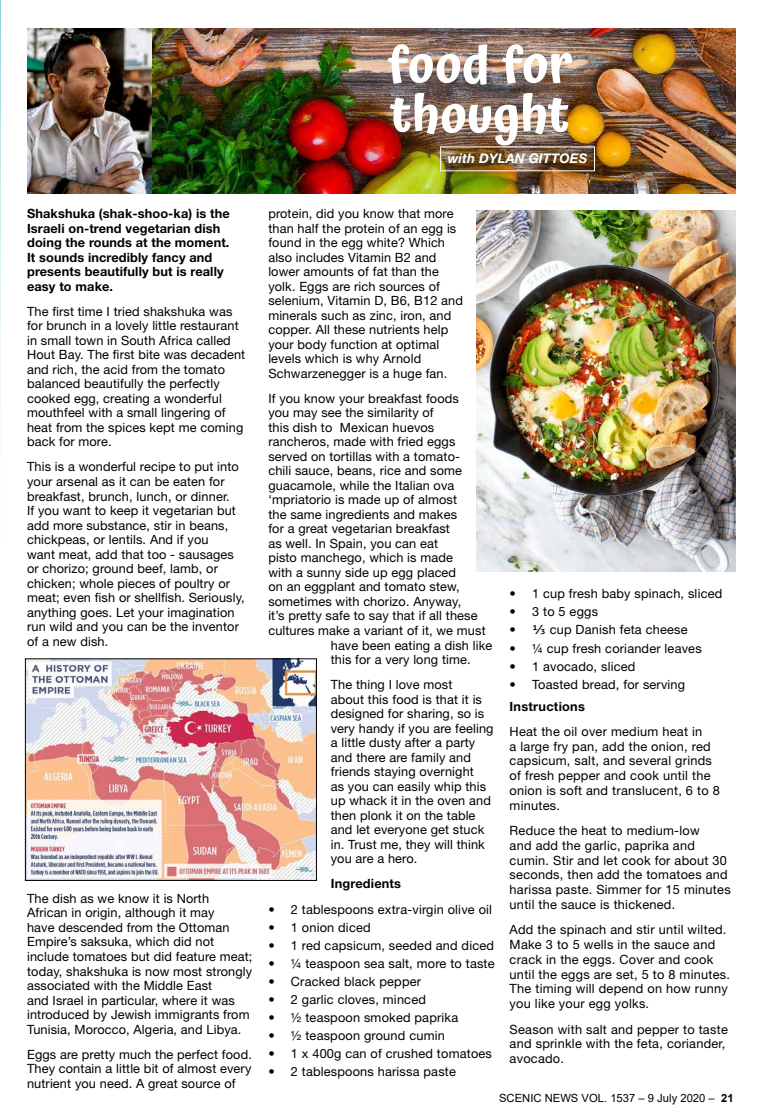
<style>
.page{position:relative;width:762px;height:1117px;background:#fff}
.page>*{position:absolute;margin:0;border:0;box-sizing:border-box;transform-origin:0 0}
.t1{font:600 52.5px/50px "Atma";color:#fff}
.boxed_copy{font:italic 700 13.25px "Helvetica Neue LT Std";letter-spacing:.01em;color:#fff}
.body-text-55{font:12.75px/14.5px "Helvetica Neue LT Std";letter-spacing:.01em;color:#000}
.body-text-55-2{font:700 12.75px/14.5px "Helvetica Neue LT Std";letter-spacing:.01em;color:#000}
.t2{font:11.25px "Arial";color:#000}
.s1{font-family:"Aller"}
.s2{font-weight:700}
</style>
<div class="page">
<img style="left:151px;top:28px;width:585px;height:166px">
<img style="left:27px;top:28px;width:124px;height:166px">
<img style="left:27px;top:660px;width:288px;height:218px">
<div style="left:25px;top:658px;width:292px;height:222px;border:1px solid #000"></div>
<img style="left:476px;top:210px;width:259px;height:361px">
<hr style="left:0;top:0;width:1px;height:696px;background:#61c5cc">
<p class="t1" style="left:387px;top:43px;width:187px">food for thought</p>
<p class="boxed_copy" style="left:448px;top:150px;width:141px">with DYLAN GITTOES</p>
<p class="body-text-55-2" style="left:27px;top:206px;width:204px">Shakshuka (shak-shoo-ka) is the<br>Israeli on-trend vegetarian dish doing the rounds at the moment.<br>It sounds incredibly fancy and presents beautifully but is really easy to make.</p>
<p class="body-text-55" style="left:27px;top:304px;width:220px">The first time I tried shakshuka was for brunch in a lovely little restaurant in small town in South Africa called Hout Bay. The first bite was decadent and rich, the acid from the tomato balanced beautifully the perfectly cooked egg, creating a wonderful mouthfeel with a small lingering of heat from the spices kept me coming back for more.</p>
<p class="body-text-55" style="left:27px;top:459px;width:219px">This is a wonderful recipe to put into your arsenal as it can be eaten for breakfast, brunch, lunch, or dinner.<br>If you want to keep it vegetarian but add more substance, stir in beans, chickpeas, or lentils. And if you<br>want meat, add that too - sausages or chorizo; ground beef, lamb, or chicken; whole pieces of poultry or meat; even fish or shellfish. Seriously, anything goes. Let your imagination run wild and you can be the inventor of a new dish.</p>
<p class="body-text-55" style="left:27px;top:890px;width:227px">The dish as we know it is North African in origin, although it may<br>have descended from the Ottoman Empire’s saksuka, which did not include tomatoes but did feature meat; today, shakshuka is now most strongly associated with the Middle East<br>and Israel in particular, where it was introduced by Jewish immigrants from Tunisia, Morocco, Algeria, and Libya.</p>
<p class="body-text-55" style="left:27px;top:1046px;width:226px;text-align:justify">Eggs are pretty much the perfect food.<br>They contain a little bit of almost every nutrient you need. A great source of</p>
<p class="body-text-55" style="left:268px;top:206px;width:196px">protein, did you know that more than half the protein of an egg is found in the egg white? Which also includes Vitamin B2 and lower amounts of fat than the yolk. Eggs are rich sources of selenium, Vitamin D, B6, B12 and minerals such as zinc, iron, and copper. All these nutrients help your body function at optimal levels which is why Arnold<br>Schwarzenegger is a huge fan.</p>
<p class="body-text-55" style="left:268px;top:391px;width:192px">If you know your breakfast foods</p>
<p class="body-text-55" style="left:268px;top:405px;width:167px">you may see the similarity of</p>
<p class="body-text-55" style="left:268px;top:420px;width:167px">this dish to Mexican huevos</p>
<p class="body-text-55" style="left:268px;top:434px;width:189px">rancheros, made with fried eggs</p>
<p class="body-text-55" style="left:268px;top:449px;width:193px">served on tortillas with a tomato-</p>
<p class="body-text-55" style="left:268px;top:463px;width:195px">chili sauce, beans, rice and some</p>
<p class="body-text-55" style="left:268px;top:478px;width:188px">guacamole, while the Italian ova</p>
<p class="body-text-55" style="left:268px;top:492px;width:190px">‘mpriatorio is made up of almost</p>
<p class="body-text-55" style="left:268px;top:507px;width:190px">the same ingredients and makes</p>
<p class="body-text-55" style="left:268px;top:521px;width:183px">for a great vegetarian breakfast</p>
<p class="body-text-55" style="left:268px;top:536px;width:171px">as well. In Spain, you can eat</p>
<p class="body-text-55" style="left:268px;top:550px;width:186px">pisto manchego, which is made</p>
<p class="body-text-55" style="left:268px;top:565px;width:189px">with a sunny side up egg placed</p>
<p class="body-text-55" style="left:268px;top:579px;width:193px">on an eggplant and tomato stew,</p>
<p class="body-text-55" style="left:268px;top:594px;width:194px">sometimes with chorizo. Anyway,</p>
<p class="body-text-55" style="left:268px;top:608px;width:211px">it’s pretty safe to say that if all these</p>
<p class="body-text-55" style="left:268px;top:623px;width:219px">cultures make a variant of it, we must</p>
<p class="body-text-55" style="left:331px;top:637px;width:163px">have been eating a dish like</p>
<p class="body-text-55" style="left:331px;top:652px;width:141px">this for a very long time.</p>
<p class="body-text-55" style="left:331px;top:677px;width:164px">The thing I love most<br>about this food is that it is designed for sharing, so is very handy if you are feeling a little dusty after a party and there are family and friends staying overnight<br>as you can easily whip this up whack it in the oven and then plonk it on the table and let everyone get stuck in. Trust me, they will think you are a hero.</p>
<p class="body-text-55-2" style="left:331px;top:876px;width:72px">Ingredients</p>
<p class="body-text-55" style="left:268px;top:901px;width:225px">• 2 tablespoons extra-virgin olive oil</p>
<p class="body-text-55" style="left:268px;top:919px;width:104px">• 1 onion diced</p>
<p class="body-text-55" style="left:268px;top:937px;width:227px">• 1 red capsicum, seeded and diced</p>
<p class="body-text-55" style="left:268px;top:955px;width:228px">• ¼ teaspoon sea salt, more to taste</p>
<p class="body-text-55" style="left:268px;top:973px;width:154px">• Cracked black pepper</p>
<p class="body-text-55" style="left:268px;top:991px;width:159px">• 2 garlic cloves, minced</p>
<p class="body-text-55" style="left:268px;top:1009px;width:191px">• ½ teaspoon smoked paprika</p>
<p class="body-text-55" style="left:268px;top:1027px;width:178px">• ½ teaspoon ground cumin</p>
<p class="body-text-55" style="left:268px;top:1045px;width:225px">• 1 x 400g can of crushed tomatoes</p>
<p class="body-text-55" style="left:268px;top:1063px;width:189px">• 2 tablespoons harissa paste</p>
<p class="body-text-55" style="left:510px;top:586px;width:214px">• 1 cup fresh baby spinach, sliced</p>
<p class="body-text-55" style="left:510px;top:604px;width:90px">• 3 to 5 eggs</p>
<p class="body-text-55" style="left:510px;top:622px;width:179px">• <span class="s1">⅓</span> cup Danish feta cheese</p>
<p class="body-text-55" style="left:510px;top:640px;width:194px">• ¼ cup fresh coriander leaves</p>
<p class="body-text-55" style="left:510px;top:658px;width:127px">• 1 avocado, sliced</p>
<p class="body-text-55" style="left:510px;top:676px;width:177px">• Toasted bread, for serving</p>
<p class="body-text-55-2" style="left:510px;top:698px;width:77px">Instructions</p>
<p class="body-text-55" style="left:510px;top:723px;width:212px">Heat the oil over medium heat in<br>a large fry pan, add the onion, red capsicum, salt, and several grinds of fresh pepper and cook until the onion is soft and translucent, 6 to 8 minutes.</p>
<p class="body-text-55" style="left:510px;top:822px;width:223px">Reduce the heat to medium-low<br>and add the garlic, paprika and cumin. Stir and let cook for about 30 seconds, then add the tomatoes and harissa paste. Simmer for 15 minutes until the sauce is thickened.</p>
<p class="body-text-55" style="left:510px;top:922px;width:222px">Add the spinach and stir until wilted.<br>Make 3 to 5 wells in the sauce and crack in the eggs. Cover and cook until the eggs are set, 5 to 8 minutes.<br>The timing will depend on how runny you like your egg yolks.</p>
<p class="body-text-55" style="left:510px;top:1021px;width:220px">Season with salt and pepper to taste and sprinkle with the feta, coriander, avocado.</p>
<p class="t2" style="left:499px;top:1090px;width:236px">SCENIC NEWS VOL. 1537 – 9 July 2020 – <span class="s2">21</span></p>
</div>
